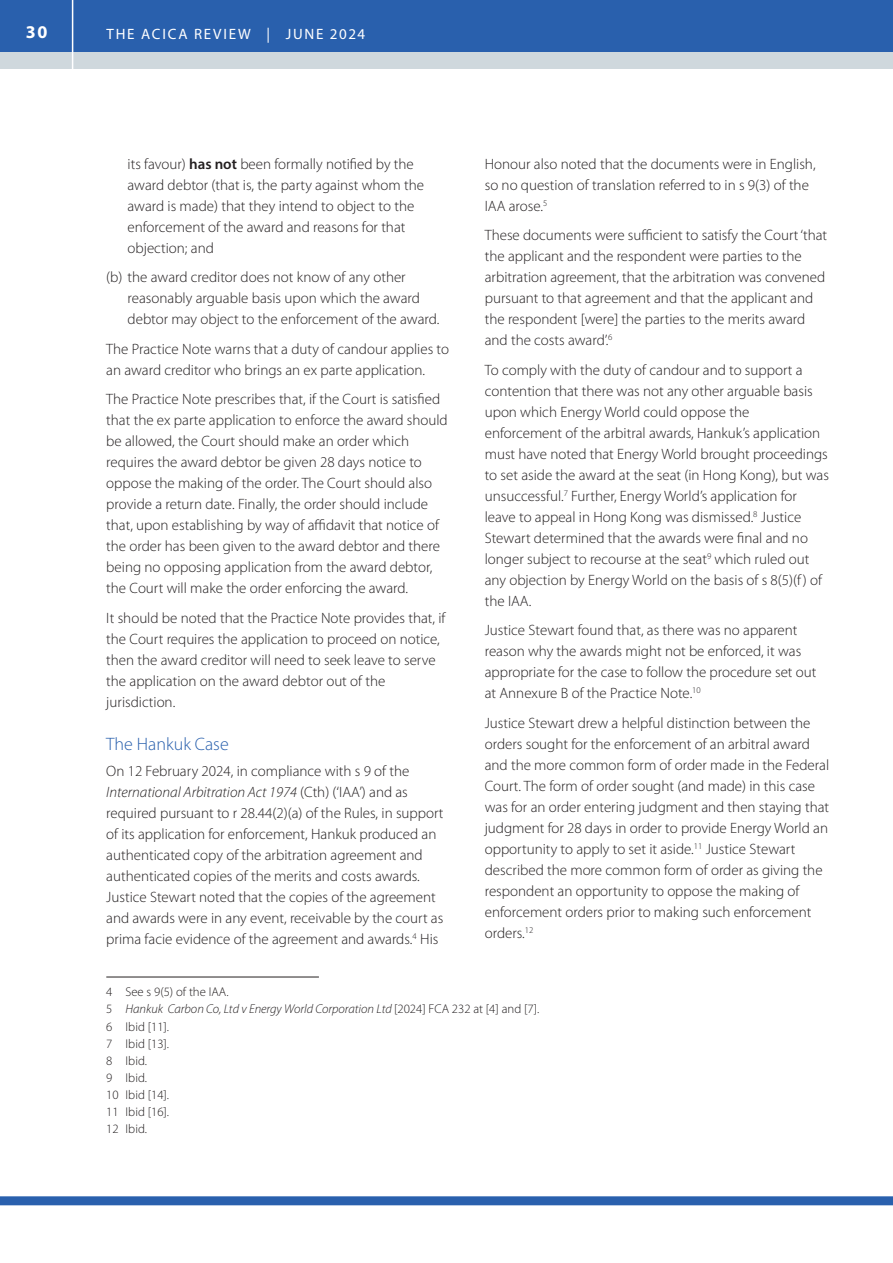
<style>
.page{position:relative;width:893px;height:1263px;background:#fff}
.page>*{position:absolute;margin:0;border:0;box-sizing:border-box;transform-origin:0 0}
.Heading_2{font:300 18px "Myriad Pro";color:#2960ad}
.t1{font:700 18px "Myriad Pro";color:#fff}
.AR_Body_Text_1{font:300 15px/21px "Myriad Pro";color:#231f20}
.t2{font:15px "Myriad Pro";letter-spacing:.12em;color:#fff}
.Footnote{font:300 12.75px "Myriad Pro";color:#231f20}
.Footnote-2{font:italic 300 12.75px "Myriad Pro";color:#231f20}
.s1{font-weight:600}
.s2{font-style:italic}
.s3{font-style:normal}
</style>
<div class="page">
<div style="left:0;top:0;width:893px;height:53px;background:#2960ad"></div>
<div style="left:0;top:52px;width:893px;height:17px;background:#cfd8dd"></div>
<hr style="left:72px;top:0;width:1px;height:78px;background:#fff">
<div style="left:0;top:1196px;width:893px;height:9px;background:#2960ad"></div>
<hr style="left:106px;top:977px;width:213px;height:1px;background:#231f20">
<p class="t1" style="left:26px;top:20px;width:23px">30</p>
<p class="t2" style="left:106px;top:26px;width:260px">THE ACICA REVIEW | JUNE 2024</p>
<p class="AR_Body_Text_1" style="left:128px;top:153px;width:298px">its favour) <span class="s1">has not</span> been formally notified by the award debtor (that is, the party against whom the award is made) that they intend to object to the enforcement of the award and reasons for that objection; and</p>
<p class="AR_Body_Text_1" style="left:128px;top:267px;width:313px;text-indent:-21px">(b) the award creditor does not know of any other reasonably arguable basis upon which the award debtor may object to the enforcement of the award.</p>
<p class="AR_Body_Text_1" style="left:106px;top:338px;width:344px">The Practice Note warns that a duty of candour applies to an award creditor who brings an ex parte application.</p>
<p class="AR_Body_Text_1" style="left:106px;top:389px;width:343px">The Practice Note prescribes that, if the Court is satisfied that the ex parte application to enforce the award should be allowed, the Court should make an order which requires the award debtor be given 28 days notice to oppose the making of the order. The Court should also provide a return date. Finally, the order should include that, upon establishing by way of affidavit that notice of the order has been given to the award debtor and there being no opposing application from the award debtor, the Court will make the order enforcing the award.</p>
<p class="AR_Body_Text_1" style="left:106px;top:607px;width:341px">It should be noted that the Practice Note provides that, if the Court requires the application to proceed on notice, then the award creditor will need to seek leave to serve the application on the award debtor out of the jurisdiction.</p>
<p class="Heading_2" style="left:106px;top:734px;width:124px">The Hankuk Case</p>
<p class="AR_Body_Text_1" style="left:106px;top:760px;width:339px">On 12 February 2024, in compliance with s 9 of the <span class="s2">International Arbitration Act 1974</span> (Cth) (‘IAA’) and as required pursuant to r 28.44(2)(a) of the Rules, in support of its application for enforcement, Hankuk produced an authenticated copy of the arbitration agreement and authenticated copies of the merits and costs awards.<br>Justice Stewart noted that the copies of the agreement and awards were in any event, receivable by the court as prima facie evidence of the agreement and awards.<sup>4</sup> His</p>
<p class="AR_Body_Text_1" style="left:485px;top:153px;width:332px">Honour also noted that the documents were in English, so no question of translation referred to in s 9(3) of the<br>IAA arose.<sup>5</sup></p>
<p class="AR_Body_Text_1" style="left:485px;top:225px;width:344px">These documents were sufficient to satisfy the Court ‘that the applicant and the respondent were parties to the arbitration agreement, that the arbitration was convened pursuant to that agreement and that the applicant and the respondent [were] the parties to the merits award and the costs award’.<sup>6</sup></p>
<p class="AR_Body_Text_1" style="left:485px;top:359px;width:346px">To comply with the duty of candour and to support a contention that there was not any other arguable basis upon which Energy World could oppose the enforcement of the arbitral awards, Hankuk’s application must have noted that Energy World brought proceedings to set aside the award at the seat (in Hong Kong), but was unsuccessful.<sup>7</sup> Further, Energy World’s application for leave to appeal in Hong Kong was dismissed.<sup>8</sup> Justice Stewart determined that the awards were final and no longer subject to recourse at the seat<sup>9</sup> which ruled out any objection by Energy World on the basis of s 8(5)(f ) of the IAA.</p>
<p class="AR_Body_Text_1" style="left:485px;top:620px;width:333px">Justice Stewart found that, as there was no apparent reason why the awards might not be enforced, it was appropriate for the case to follow the procedure set out at Annexure B of the Practice Note.<sup>10</sup></p>
<p class="AR_Body_Text_1" style="left:485px;top:712px;width:346px">Justice Stewart drew a helpful distinction between the orders sought for the enforcement of an arbitral award and the more common form of order made in the Federal Court. The form of order sought (and made) in this case was for an order entering judgment and then staying that judgment for 28 days in order to provide Energy World an opportunity to apply to set it aside.<sup>11</sup> Justice Stewart described the more common form of order as giving the respondent an opportunity to oppose the making of enforcement orders prior to making such enforcement orders.<sup>12</sup></p>
<p class="Footnote" style="left:106px;top:985px;width:124px">4 See s 9(5) of the IAA.</p>
<p class="Footnote-2" style="left:106px;top:1002px;width:434px"><span class="s3">5</span> Hankuk Carbon Co, Ltd v Energy World Corporation Ltd <span class="s3">[2024] FCA 232 at [4] and [7].</span></p>
<p class="Footnote" style="left:106px;top:1019px;width:64px">6 Ibid [11].</p>
<p class="Footnote" style="left:106px;top:1036px;width:64px">7 Ibid [13].</p>
<p class="Footnote" style="left:106px;top:1053px;width:42px">8 Ibid.</p>
<p class="Footnote" style="left:106px;top:1071px;width:42px">9 Ibid.</p>
<p class="Footnote" style="left:106px;top:1088px;width:64px">10 Ibid [14].</p>
<p class="Footnote" style="left:106px;top:1105px;width:64px">11 Ibid [16].</p>
<p class="Footnote" style="left:106px;top:1122px;width:42px">12 Ibid.</p>
</div>
